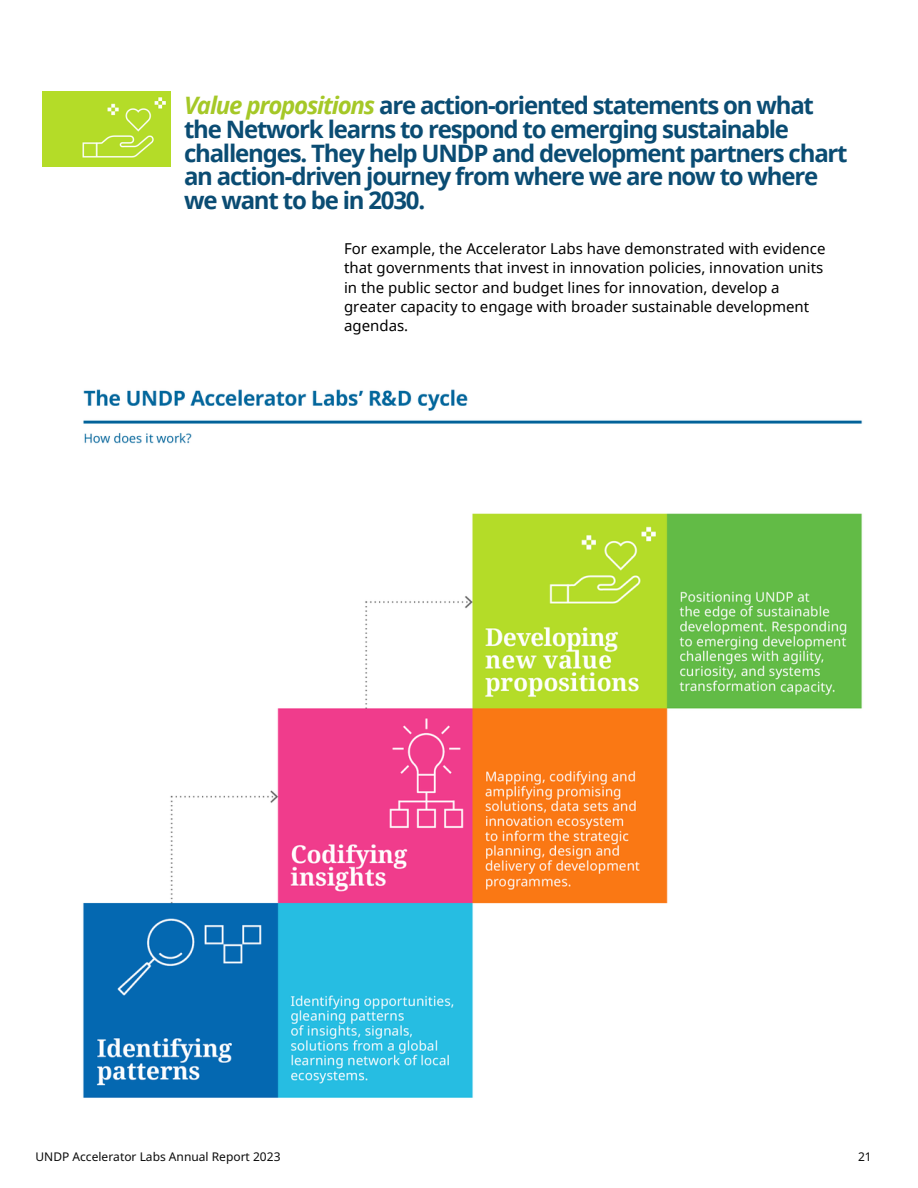
<style>
.page{position:relative;width:918px;height:1188px;background:#fff}
.page>*{position:absolute;margin:0;border:0;box-sizing:border-box;transform-origin:0 0}
.t1{font:700 24px/23.7px "Noto Sans";letter-spacing:-.05em;color:#0a4c73}
.t2{font:15px/19.2px "Noto Sans";color:#000}
.t3{font:12px "Noto Sans";color:#0b0b0b}
.s1{font-style:italic;color:#a5c827}
</style>
<div class="page">
<img style="left:83px;top:389px;width:780px;height:709px">
<img style="left:42px;top:92px;width:128px;height:74px">
<p class="t1" style="left:184px;top:93px;width:665px"><span class="s1">Value propositions</span> are action-oriented statements on what the Network learns to respond to emerging sustainable challenges. They help UNDP and development partners chart an action-driven journey from where we are now to where we want to be in 2030.</p>
<p class="t2" style="left:344px;top:239px;width:483px">For example, the Accelerator Labs have demonstrated with evidence that governments that invest in innovation policies, innovation units in the public sector and budget lines for innovation, develop a greater capacity to engage with broader sustainable development agendas.</p>
<p class="t3" style="left:35px;top:1148px;width:247px">UNDP Accelerator Labs Annual Report 2023</p>
<p class="t3" style="left:858px;top:1148px;width:15px">21</p>
</div>
